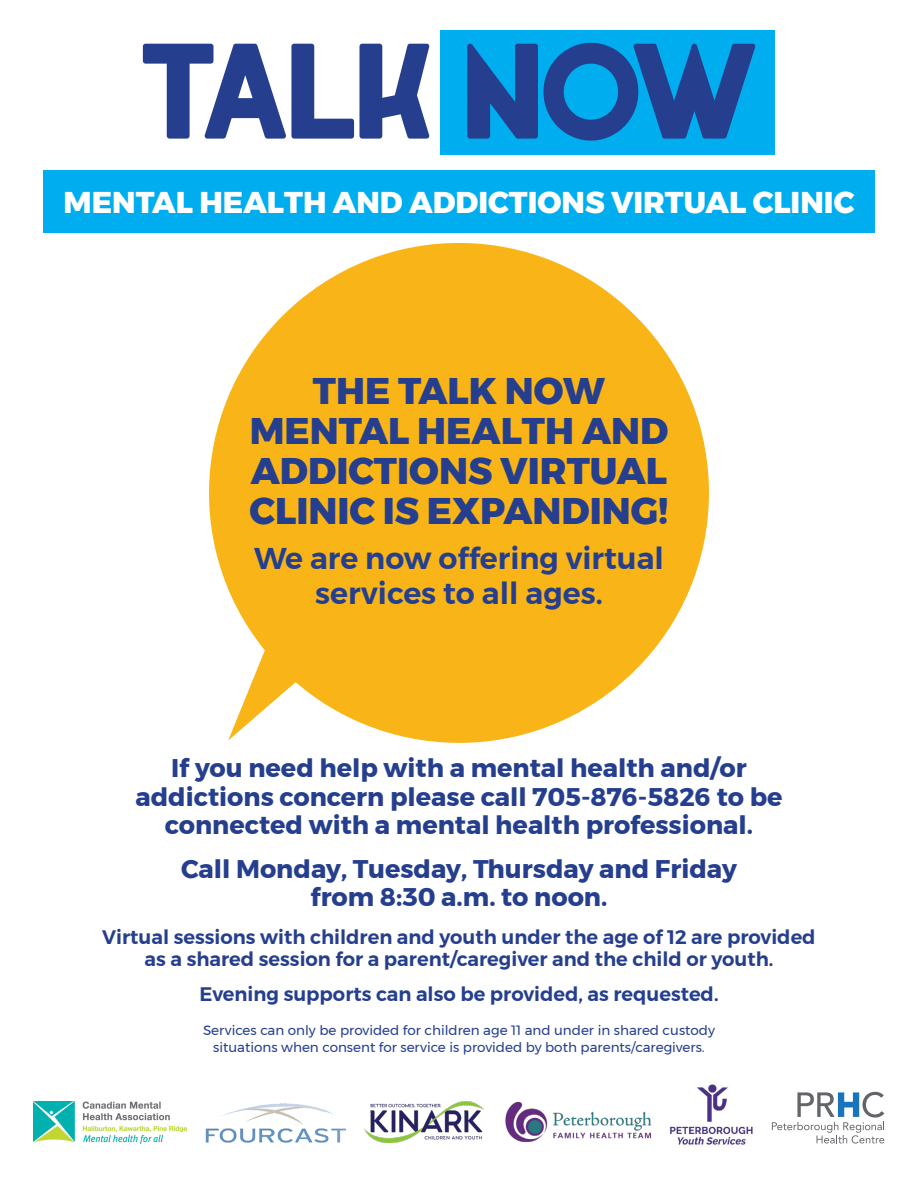
<style>
.page{position:relative;width:918px;height:1188px;background:#fff}
.page>*{position:absolute;margin:0;border:0;box-sizing:border-box;transform-origin:0 0}
.t1{font:800 37.05px/40.2px "Montserrat";color:#253f8e;text-align:center}
.t2{font:600 30px/34.5px "Montserrat";color:#253f8e;text-align:center}
.t3{font:800 30px "Montserrat";color:#fff}
.t4{font:700 25.5px/28.5px "Montserrat";color:#253f8e;text-align:center}
.t5{font:600 19.5px/22.5px "Montserrat";color:#253f8e;text-align:center}
.t6{font:13.5px/16.5px "Montserrat";color:#253f8e;text-align:center}
</style>
<div class="page">
<img style="left:365px;top:1102px;width:118px;height:41px">
<img style="left:670px;top:1084px;width:83px;height:61px">
<svg style="left:772px;top:1092px;width:112px;height:52px"></svg>
<img style="left:34px;top:1101px;width:153px;height:43px">
<img style="left:205px;top:1103px;width:141px;height:40px">
<img style="left:505px;top:1101px;width:147px;height:42px">
<div style="left:441px;top:31px;width:334px;height:124px;background:#00aeef"></div>
<svg style="left:143px;top:42px;width:612px;height:99px"></svg>
<div style="left:43px;top:171px;width:832px;height:62px;background:#00aeef"></div>
<svg style="left:209px;top:242px;width:500px;height:501px;fill:#f9b517"></svg>
<svg style="left:228px;top:599px;width:88px;height:141px"></svg>
<p class="t3" style="left:64px;top:178px;width:792px">MENTAL HEALTH AND ADDICTIONS VIRTUAL CLINIC</p>
<p class="t1" style="left:250px;top:371px;width:420px">THE TALK NOW<br>MENTAL HEALTH AND<br>ADDICTIONS VIRTUAL<br>CLINIC IS EXPANDING!</p>
<p class="t2" style="left:254px;top:541px;width:411px">We are now offering virtual services to all ages.</p>
<p class="t4" style="left:135px;top:754px;width:649px">If you need help with a mental health and/or addictions concern please call 705-876-5826 to be connected with a mental health professional.</p>
<p class="t4" style="left:181px;top:855px;width:557px">Call Monday, Tuesday, Thursday and Friday from 8:30 a.m. to noon.</p>
<p class="t5" style="left:102px;top:926px;width:715px">Virtual sessions with children and youth under the age of 12 are provided as a shared session for a parent/caregiver and the child or youth.</p>
<p class="t5" style="left:199px;top:983px;width:521px">Evening supports can also be provided, as requested.</p>
<p class="t6" style="left:203px;top:1022px;width:513px">Services can only be provided for children age 11 and under in shared custody situations when consent for service is provided by both parents/caregivers.</p>
</div>
